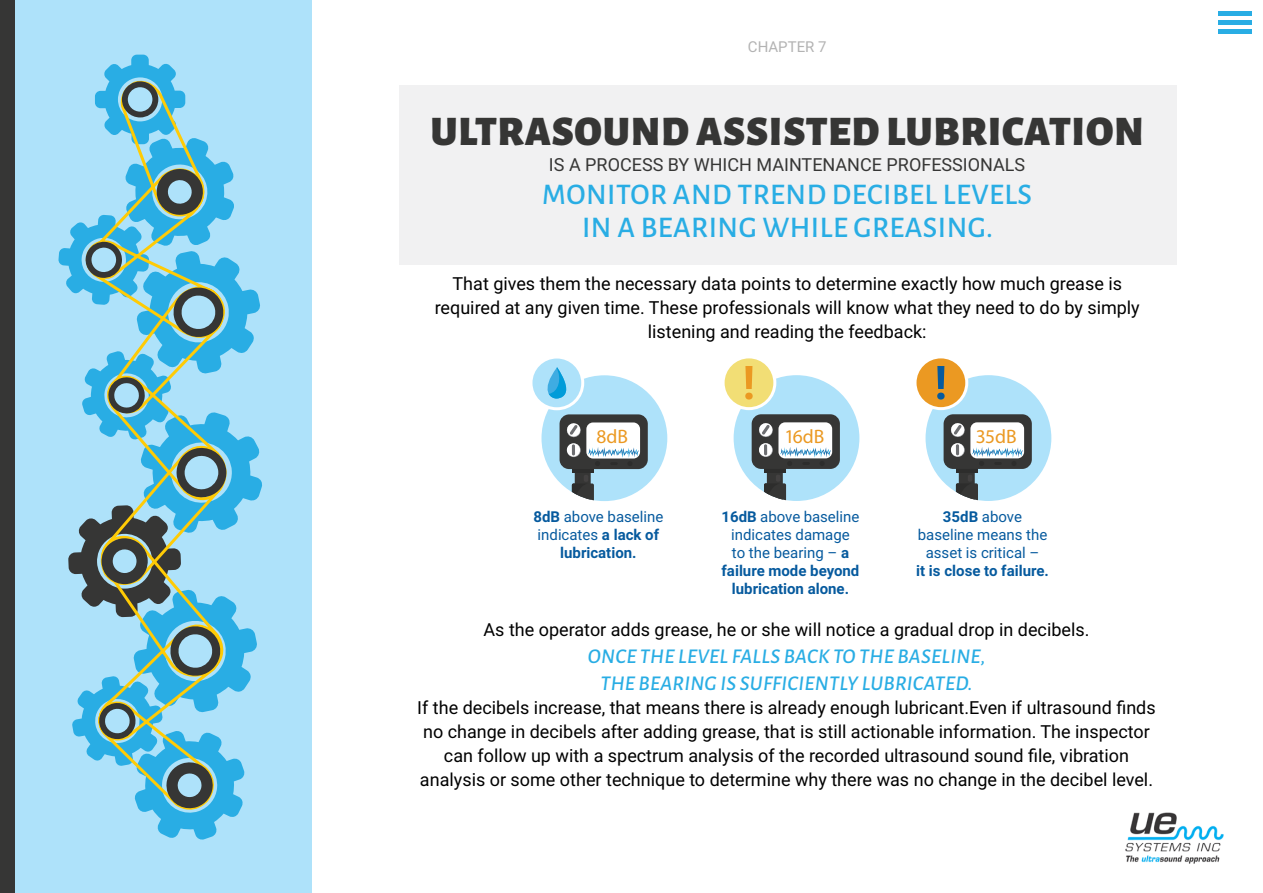
<style>
.page{position:relative;width:1263px;height:893px;background:#fff}
.page>*{position:absolute;margin:0;border:0;box-sizing:border-box;transform-origin:0 0}
.t1{font:900 42px "Alegreya Sans";letter-spacing:.015em;color:#363635}
.t2{font:500 30px/33px "Alegreya Sans";letter-spacing:.015em;color:#29ade4;text-align:center}
.t3{font:italic 500 21px/27px "Alegreya Sans";letter-spacing:.015em;color:#29ade4;text-align:center}
.t4{font:19.5px "Myriad Pro";color:#eb9922}
.t5{font:18px/24px "Roboto";color:#000;text-align:center}
.t6{font:18px "Roboto";color:#363635}
.t7{font:15px/18px "Roboto";color:#065a9e;text-align:center}
.t8{font:700 15px/18px "Roboto";color:#065a9e;text-align:center}
.t9{font:15px "Roboto";color:#b3b3b3}
.s1{font-weight:400}
.s2{font-weight:700}
</style>
<div class="page">
<div style="left:0;top:0;width:311px;height:893px;background:#aee2fa"></div>
<div style="left:0;top:0;width:14px;height:893px;background:#363635"></div>
<div style="left:399px;top:86px;width:777px;height:179px;background:#f1f1f2"></div>
<div style="left:541px;top:375px;width:126px;height:126px;background:#aee2fa;border-radius:50%"></div>
<div style="left:559px;top:414px;width:89px;height:55px;background:#363635;border-radius:10px"></div>
<div style="left:586px;top:422px;width:54px;height:36px;background:#fff;border-radius:7px"></div>
<svg style="left:566px;top:423px;width:15px;height:15px"></svg>
<div style="left:567px;top:443px;width:14px;height:14px;background:#e8e9e9;border-radius:50%"></div>
<svg style="left:567px;top:443px;width:13px;height:13px"></svg>
<svg style="left:572px;top:444px;width:67px;height:56px"></svg>
<svg style="left:532px;top:358px;width:52px;height:52px"></svg>
<div style="left:734px;top:375px;width:125px;height:126px;background:#aee2fa;border-radius:50%"></div>
<div style="left:752px;top:414px;width:88px;height:55px;background:#363635;border-radius:10px"></div>
<div style="left:778px;top:422px;width:54px;height:36px;background:#fff;border-radius:7px"></div>
<svg style="left:759px;top:423px;width:14px;height:14px"></svg>
<div style="left:759px;top:443px;width:14px;height:14px;background:#d7d8d9;border-radius:50%"></div>
<div style="left:759px;top:443px;width:13px;height:13px;background:#fff;border-radius:50%"></div>
<svg style="left:764px;top:444px;width:67px;height:56px"></svg>
<svg style="left:724px;top:358px;width:52px;height:52px"></svg>
<div style="left:925px;top:375px;width:126px;height:126px;background:#aee2fa;border-radius:50%"></div>
<div style="left:943px;top:414px;width:89px;height:55px;background:#363635;border-radius:10px"></div>
<div style="left:970px;top:422px;width:54px;height:36px;background:#fff;border-radius:7px"></div>
<svg style="left:951px;top:423px;width:14px;height:14px"></svg>
<div style="left:951px;top:443px;width:14px;height:14px;background:#dadbdc;border-radius:50%"></div>
<div style="left:951px;top:443px;width:13px;height:13px;background:#fff;border-radius:50%"></div>
<svg style="left:956px;top:444px;width:67px;height:56px"></svg>
<svg style="left:916px;top:358px;width:52px;height:52px"></svg>
<img style="left:1125px;top:812px;width:99px;height:52px">
<svg style="left:58px;top:55px;width:204px;height:785px"></svg>
<div style="left:1218px;top:11px;width:33px;height:5px;background:#29ade4"></div>
<div style="left:1218px;top:20px;width:33px;height:5px;background:#29ade4"></div>
<div style="left:1218px;top:29px;width:33px;height:5px;background:#29ade4"></div>
<p class="t9" style="left:748px;top:36px;width:80px">Chapter 7</p>
<h1 class="t1" style="left:430px;top:98px;width:715px">ULTRASOUND ASSISTED LUBRICATION</h1>
<p class="t6" style="left:549px;top:152px;width:476px">is a process by which mai ntenance professi onals</p>
<h2 class="t2" style="left:542px;top:176px;width:491px">MONITOR AND TREND DECIBEL LEVELS<br>IN A BEARING WHILE GREASING.</h2>
<p class="t5" style="left:435px;top:271px;width:707px">That gives them the necessary data points to determine exactly how much grease is required at any given time. These professionals will know what they need to do by simply listening and reading the feedback:</p>
<p class="t4" style="left:596px;top:424px;width:33px">8dB</p>
<p class="t4" style="left:784px;top:424px;width:41px">16dB</p>
<p class="t4" style="left:976px;top:424px;width:42px">35dB</p>
<p class="t8" style="left:533px;top:507px;width:131px">8dB <span class="s1">above baseline indicates</span> a lack of lubrication.</p>
<p class="t7" style="left:722px;top:507px;width:139px"><span class="s2">16dB</span> above baseline indicates damage<br>to the bearing – <span class="s2">a failure mode beyond lubrication alone.</span></p>
<p class="t7" style="left:918px;top:507px;width:131px"><span class="s2">35dB</span> above baseline means the asset is critical –</p>
<p class="t8" style="left:916px;top:561px;width:134px">it is close to failure.</p>
<p class="t5" style="left:484px;top:617px;width:607px">As the operator adds grease, he or she will notice a gradual drop in decibels.</p>
<p class="t3" style="left:588px;top:642px;width:399px">ONCE THE LEVEL FALLS BACK TO THE BASELINE,<br>THE BEARING IS SUFFICIENTLY LUBRICATED.</p>
<p class="t5" style="left:417px;top:695px;width:740px">If the decibels increase, that means there is already enough lubricant.Even if ultrasound finds no change in decibels after adding grease, that is still actionable information. The inspector can follow up with a spectrum analysis of the recorded ultrasound sound file, vibration analysis or some other technique to determine why there was no change in the decibel level.</p>
</div>
